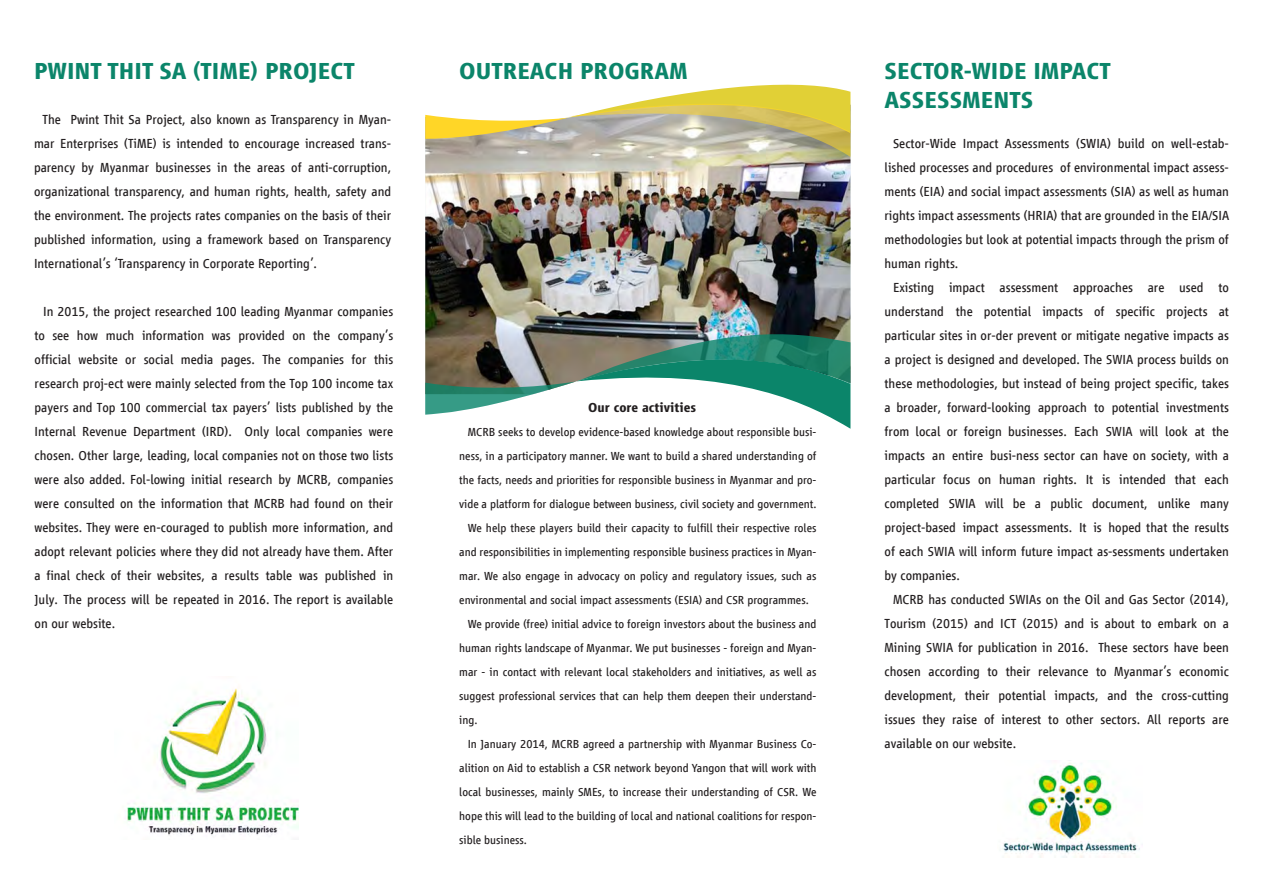
<style>
.page{position:relative;width:1263px;height:893px;background:#fff}
.page>*{position:absolute;margin:0;border:0;box-sizing:border-box;transform-origin:0 0}
.t1{font:700 24px/28.8px "Vialog LT";color:#0b856a}
.t2{font:13.5px/24px "Vialog LT";color:#231f20;text-align:justify}
.t3{font:13.5px "Vialog LT Com";color:#231f20}
.t4{font:700 13.5px "Vialog LT";color:#231f20}
.t5{font:12px "Vialog LT";color:#231f20}
.s1{font-family:"Vialog LT Com"}
</style>
<div class="page">
<img style="left:425px;top:157px;width:425px;height:167px">
<svg style="left:425px;top:324px;width:425px;height:105px"></svg>
<svg style="left:425px;top:84px;width:425px;height:73px"></svg>
<img style="left:1002px;top:762px;width:138px;height:96px">
<img style="left:125px;top:688px;width:174px;height:148px">
<p class="t1" style="left:34px;top:57px;width:322px">PWINT THIT SA (TIME) PROJECT</p>
<p class="t2" style="left:34px;top:107px;width:359px;text-indent:9px">The Pwint Thit Sa Project, also known as Transparency in Myan&shy;mar Enterprises (TiME) is intended to encourage increased trans&shy;parency by Myanmar businesses in the areas of anti-corruption, organizational transparency, and human rights, health, safety and the environment. The projects rates companies on the basis of their published information, using a framework based on Transparency International’s ‘Transparency in Corporate Reporting’.</p>
<p class="t2" style="left:35px;top:299px;width:360px;text-indent:9px">In 201<span class="s1">5</span>, the project researched <span class="s1">100</span> leading Myanmar companies to see how much information was provided on the company’s official website or social media pages. The companies for this research proj-ect were mainly selected from the Top 100 income tax payers and Top 100 commercial tax payers’ lists published by the Internal Revenue Department (IRD). Only local companies were chosen. Other large, leading, local companies not on those two lists were also added. Fol-lowing initial research by MCRB, companies were consulted on the information that MCRB had found on their websites. They were en-couraged to publish more information, and adopt relevant policies where they did not already have them. After a final check of their websites, a results table was published in July. The process will be repeated in 201<span class="s1">6</span>. The report is available on our website.</p>
<p class="t1" style="left:459px;top:57px;width:230px">OUTREACH PROGRAM</p>
<p class="t4" style="left:588px;top:400px;width:109px">Our core activities</p>
<p class="t5" style="left:468px;top:425px;width:350px">MCRB seeks to develop evidence-based knowledge about responsible busi-</p>
<p class="t5" style="left:459px;top:449px;width:359px">ness, in a participatory manner. We want to build a shared understanding of</p>
<p class="t5" style="left:459px;top:473px;width:359px">the facts, needs and priorities for responsible business in Myanmar and pro-</p>
<p class="t5" style="left:459px;top:497px;width:359px">vide a platform for dialogue between business, civil society and government.</p>
<p class="t5" style="left:468px;top:521px;width:350px">We help these players build their capacity to fulfill their respective roles</p>
<p class="t5" style="left:459px;top:545px;width:359px">and responsibilities in implementing responsible business practices in Myan-</p>
<p class="t5" style="left:459px;top:569px;width:359px">mar. We also engage in advocacy on policy and regulatory issues, such as</p>
<p class="t5" style="left:459px;top:593px;width:351px">environmental and social impact assessments (ESIA) and CSR programmes.</p>
<p class="t5" style="left:468px;top:617px;width:350px">We provide (free) initial advice to foreign investors about the business and</p>
<p class="t5" style="left:459px;top:641px;width:359px">human rights landscape of Myanmar. We put businesses - foreign and Myan-</p>
<p class="t5" style="left:459px;top:665px;width:359px">mar - in contact with relevant local stakeholders and initiatives, as well as</p>
<p class="t5" style="left:459px;top:689px;width:359px">suggest professional services that can help them deepen their understand-</p>
<p class="t5" style="left:459px;top:713px;width:20px">ing.</p>
<p class="t5" style="left:468px;top:737px;width:350px">In January 2014, MCRB agreed a partnership with Myanmar Business Co-</p>
<p class="t5" style="left:459px;top:761px;width:359px">alition on Aid to establish a CSR network beyond Yangon that will work with</p>
<p class="t5" style="left:459px;top:785px;width:359px">local businesses, mainly SMEs, to increase their understanding of CSR. We</p>
<p class="t5" style="left:459px;top:809px;width:359px">hope this will lead to the building of local and national coalitions for respon-</p>
<p class="t5" style="left:459px;top:833px;width:69px">sible business.</p>
<p class="t1" style="left:884px;top:57px;width:228px">SECTOR-WIDE IMPACT<br>ASSESSMENTS</p>
<p class="t2" style="left:893px;top:131px;width:337px">Sector-Wide Impact Assessments (SWIA) build on well-estab-</p>
<p class="t2" style="left:884px;top:155px;width:346px">lished processes and procedures of environmental impact assess-</p>
<p class="t2" style="left:884px;top:179px;width:346px">ments (EIA) and social impact assessments (SIA) as well as human</p>
<p class="t2" style="left:884px;top:203px;width:346px">rights impact assessments (HRIA) that are grounded in the EIA/SIA</p>
<p class="t2" style="left:884px;top:227px;width:346px">methodologies but look at potential impacts through the prism of</p>
<p class="t2" style="left:884px;top:251px;width:75px">human rights.</p>
<p class="t3" style="left:893px;top:280px;width:337px">Existing impact assessment approaches are used to</p>
<p class="t3" style="left:884px;top:304px;width:346px">understand the potential impacts of specific projects at</p>
<p class="t3" style="left:884px;top:328px;width:346px">particular sites in or-der prevent or mitigate negative impacts as</p>
<p class="t3" style="left:884px;top:352px;width:346px">a project is designed and developed. The SWIA process builds on</p>
<p class="t3" style="left:884px;top:376px;width:346px">these methodologies, but instead of being project specific, takes</p>
<p class="t3" style="left:884px;top:400px;width:346px">a broader, forward-looking approach to potential investments</p>
<p class="t3" style="left:884px;top:424px;width:346px">from local or foreign businesses. Each SWIA will look at the</p>
<p class="t3" style="left:884px;top:448px;width:346px">impacts an entire busi-ness sector can have on society, with a</p>
<p class="t3" style="left:884px;top:472px;width:346px">particular focus on human rights. It is intended that each</p>
<p class="t3" style="left:884px;top:496px;width:346px">completed SWIA will be a public document, unlike many</p>
<p class="t3" style="left:884px;top:520px;width:346px">project-based impact assessments. It is hoped that the results</p>
<p class="t3" style="left:884px;top:544px;width:346px">of each SWIA will inform future impact as-sessments undertaken</p>
<p class="t3" style="left:884px;top:568px;width:77px">by companies.</p>
<p class="t3" style="left:893px;top:592px;width:337px">MCRB has conducted SWIAs on the Oil and Gas Sector (2014),</p>
<p class="t3" style="left:884px;top:616px;width:346px">Tourism (2015) and ICT (2015) and is about to embark on a</p>
<p class="t3" style="left:884px;top:640px;width:346px">Mining SWIA for publication in 2016. These sectors have been</p>
<p class="t3" style="left:884px;top:664px;width:346px">chosen according to their relevance to Myanmar’s economic</p>
<p class="t3" style="left:884px;top:688px;width:346px">development, their potential impacts, and the cross-cutting</p>
<p class="t3" style="left:884px;top:712px;width:346px">issues they raise of interest to other sectors. All reports are</p>
<p class="t3" style="left:884px;top:736px;width:133px">available on our website.</p>
</div>
